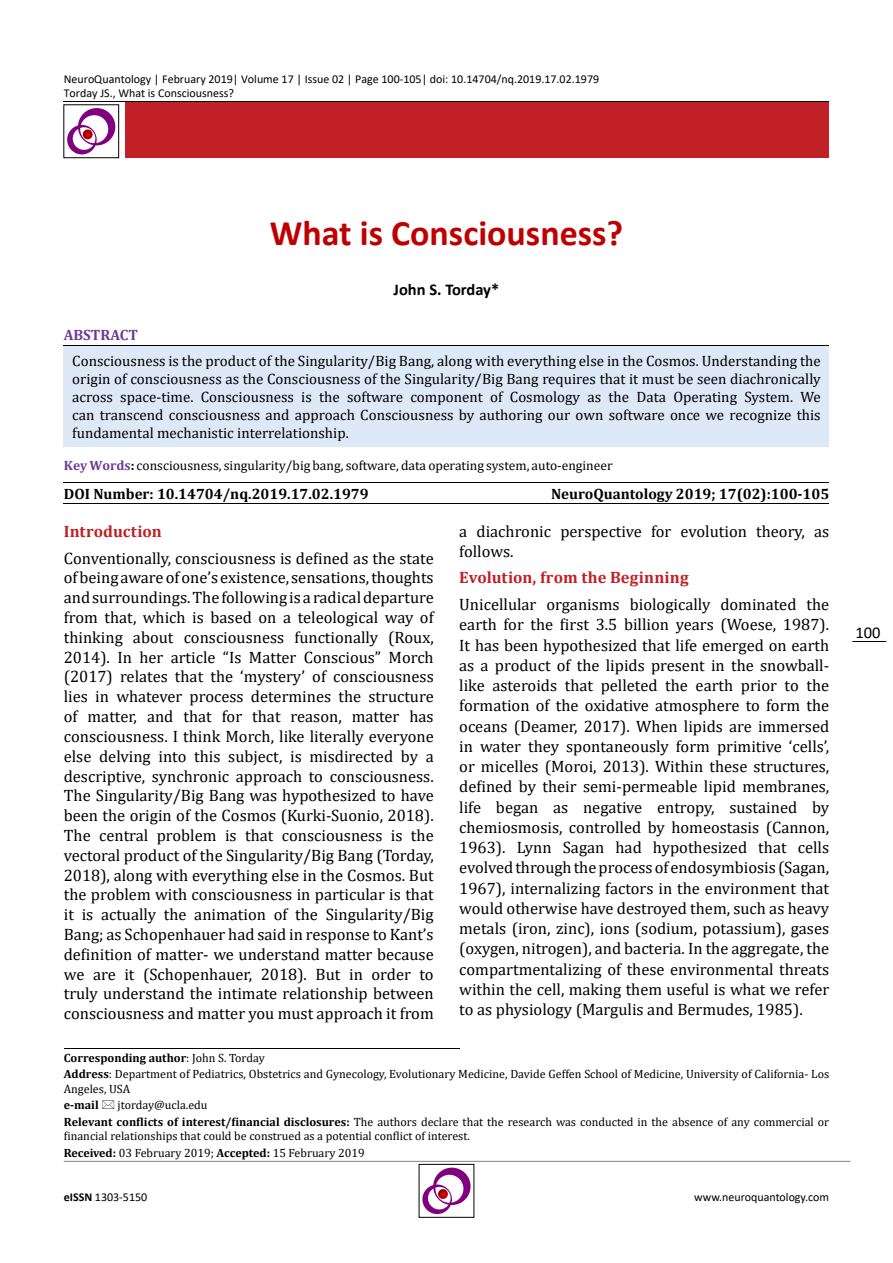
<style>
.page{position:relative;width:893px;height:1263px;background:#fff}
.page>*{position:absolute;margin:0;border:0;box-sizing:border-box;transform-origin:0 0}
.t1{font:700 36px "Calibri";color:#c00000}
.t2{font:16.5px/19.8px "Cambria";color:#000;text-align:justify}
.t3{font:700 16.5px "Cambria";letter-spacing:.01em;color:#c02026}
.t4{font:700 16.5px "Calibri";color:#000}
.t5{font:16.5px "Calibri";color:#000}
.t6{font:15px/18px "Cambria";color:#000;text-align:justify}
.t7{font:700 15px "Cambria";color:#000}
.t8{font:700 15px "Cambria";color:#6f3a96}
.t9{font:13.5px "Cambria";color:#000}
.t10{font:12px/16.5px "Cambria";color:#000}
.t11{font:12px/14.4px "Calibri";color:#000}
.t12{font:700 12px "Cambria";color:#000}
.s1{font-weight:700;color:#6f3a96}
.s2{font-weight:700}
</style>
<div class="page">
<div style="left:125px;top:101px;width:704px;height:57px;background:#c02026"></div>
<hr style="left:64px;top:101px;width:765px;height:1px;background:#000">
<svg style="left:67px;top:108px;width:48px;height:46px"></svg>
<div style="left:64px;top:105px;width:55px;height:53px;border:1px solid #000"></div>
<hr style="left:64px;top:1161px;width:786px;height:1px;background:#808285">
<hr style="left:852px;top:641px;width:34px;height:1px;background:#000">
<svg style="left:422px;top:1168px;width:49px;height:46px"></svg>
<hr style="left:64px;top:483px;width:765px;height:1px;background:#000">
<hr style="left:64px;top:503px;width:765px;height:1px;background:#000">
<hr style="left:64px;top:1048px;width:395px;height:1px;background:#000">
<div style="left:64px;top:346px;width:765px;height:100px;background:#dee9f7"></div>
<p class="t11" style="left:64px;top:72px;width:537px">NeuroQuantology | February 2019| Volume 17 | Issue 02 | Page 100-105| doi: 10.14704/nq.2019.17.02.1979<br>Torday JS., What is Consciousness?</p>
<h1 class="t1" style="left:270px;top:208px;width:355px">What is Consciousness?</h1>
<p class="t4" style="left:394px;top:277px;width:107px">John S. Torday*</p>
<p class="t8" style="left:64px;top:324px;width:76px">ABSTRACT</p>
<p class="t6" style="left:72px;top:352px;width:750px">Consciousness is the product of the Singularity/Big Bang, along with everything else in the Cosmos. Understanding the origin of consciousness as the Consciousness of the Singularity/Big Bang requires that it must be seen diachronically across space-time. Consciousness is the software component of Cosmology as the Data Operating System. We can transcend consciousness and approach Consciousness by authoring our own software once we recognize this fundamental mechanistic interrelationship.</p>
<p class="t9" style="left:64px;top:457px;width:550px"><span class="s1">Key Words</span><span class="s2">:</span> consciousness, singularity/big bang, software, data operating system, auto-engineer</p>
<p class="t7" style="left:64px;top:483px;width:306px">DOI Number: 10.14704/nq.2019.17.02.1979</p>
<p class="t7" style="left:551px;top:483px;width:280px">NeuroQuantology 2019; 17(02):100-105</p>
<p class="t3" style="left:64px;top:520px;width:99px">Introduction</p>
<p class="t2" style="left:64px;top:548px;width:371px">Conventionally, consciousness is defined as the state of being aware of one’s existence, sensations, thoughts and surroundings. The following is a radical departure from that, which is based on a teleological way of thinking about consciousness functionally (Roux, 2014). In her article “Is Matter Conscious” Morch (2017) relates that the ‘mystery’ of consciousness lies in whatever process determines the structure of matter, and that for that reason, matter has consciousness. I think Morch, like literally everyone else delving into this subject, is misdirected by a descriptive, synchronic approach to consciousness.<br>The Singularity/Big Bang was hypothesized to have been the origin of the Cosmos (Kurki-Suonio, 2018).<br>The central problem is that consciousness is the vectoral product of the Singularity/Big Bang (Torday, 2018), along with everything else in the Cosmos. But the problem with consciousness in particular is that it is actually the animation of the Singularity/Big Bang; as Schopenhauer had said in response to Kant’s definition of matter- we understand matter because we are it (Schopenhauer, 2018). But in order to truly understand the intimate relationship between consciousness and matter you must approach it from</p>
<p class="t2" style="left:459px;top:522px;width:371px">a diachronic perspective for evolution theory, as follows.</p>
<p class="t3" style="left:459px;top:566px;width:231px">Evolution, from the Beginning</p>
<p class="t2" style="left:459px;top:594px;width:371px;line-height:20.2px">Unicellular organisms biologically dominated the earth for the first 3.5 billion years (Woese, 1987).<br>It has been hypothesized that life emerged on earth as a product of the lipids present in the snowball&shy;like asteroids that pelleted the earth prior to the formation of the oxidative atmosphere to form the oceans (Deamer, 2017). When lipids are immersed in water they spontaneously form primitive ‘cells’, or micelles (Moroi, 2013). Within these structures, defined by their semi-permeable lipid membranes, life began as negative entropy, sustained by chemiosmosis, controlled by homeostasis (Cannon, 1963). Lynn Sagan had hypothesized that cells evolved through the process of endosymbiosis (Sagan, 1967), internalizing factors in the environment that would otherwise have destroyed them, such as heavy metals (iron, zinc), ions (sodium, potassium), gases (oxygen, nitrogen), and bacteria. In the aggregate, the compartmentalizing of these environmental threats within the cell, making them useful is what we refer to as physiology (Margulis and Bermudes, 1985).</p>
<p class="t10" style="left:64px;top:1049px;width:767px"><span class="s2">Corresponding author</span>: John S. Torday<br><span class="s2">Address</span>: Department of Pediatrics, Obstetrics and Gynecology, Evolutionary Medicine, Davide Geffen School of Medicine, University of California- Los</p>
<p class="t10" style="left:64px;top:1080px;width:68px">Angeles, USA</p>
<p class="t12" style="left:64px;top:1097px;width:36px">e-mail</p>
<p class="t10" style="left:64px;top:1097px;width:767px;text-indent:54px">jtorday@ucla.edu<br><span class="s2">Relevant conflicts of interest/financial disclosures:</span> The authors declare that the research was conducted in the absence of any commercial or</p>
<p class="t10" style="left:64px;top:1128px;width:408px">financial relationships that could be construed as a potential conflict of interest.<br><span class="s2">Received:</span> 03 February 2019; <span class="s2">Accepted:</span> 15 February 2019</p>
<p class="t11" style="left:64px;top:1189px;width:85px"><span class="s2">eISSN</span> 1303-5150</p>
<p class="t11" style="left:694px;top:1189px;width:137px">www.neuroquantology.com</p>
<p class="t5" style="left:855px;top:621px;width:27px">100</p>
</div>
